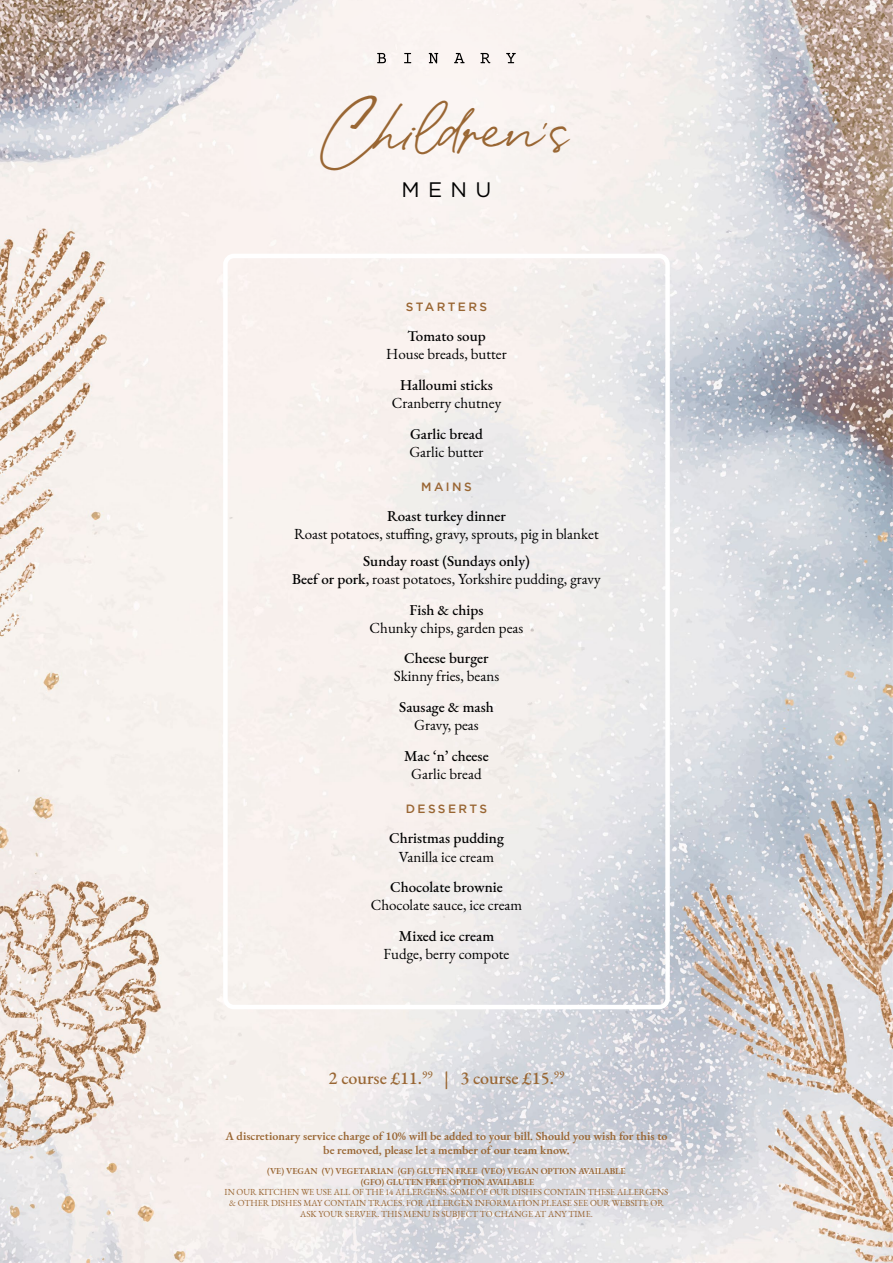
<style>
.page{position:relative;width:893px;height:1263px;background:#fff}
.page>*{position:absolute;margin:0;border:0;box-sizing:border-box;transform-origin:0 0}
.t1{font:36px "Spanish";color:#963}
.t2{font:21px "Gotham";color:#000}
.t3{font:500 18px "EB Garamond";color:#963}
.t4{font:15px/18px "EB Garamond";color:#000;text-align:center}
.t5{font:500 15px "EB Garamond";color:#000}
.t6{font:600 12px/14.4px "EB Garamond";color:#963;text-align:center}
.t7{font:500 12px "Gotham";letter-spacing:.2em;color:#963}
.t8{font:9px/10.8px "EB Garamond";color:#963;text-align:center}
.t9{font:600 9px/10.8px "EB Garamond";color:#963;text-align:center}
.s1{font-weight:500}
</style>
<div class="page">
<img style="left:0;top:0;width:893px;height:1263px">
<div style="left:223px;top:254px;width:447px;height:755px;border:4px solid #fff;border-radius:9px"></div>
<svg style="left:137px;top:0;width:612px;height:389px;fill:#f8f1ee"></svg>
<svg style="left:377px;top:53px;width:9px;height:10px"></svg>
<svg style="left:404px;top:53px;width:7px;height:10px"></svg>
<svg style="left:429px;top:53px;width:9px;height:10px"></svg>
<svg style="left:454px;top:53px;width:11px;height:10px"></svg>
<svg style="left:480px;top:53px;width:10px;height:10px"></svg>
<svg style="left:506px;top:53px;width:10px;height:10px"></svg>
<h1 class="t1" style="left:324px;top:116px;width:247px">Children’s</h1>
<h2 class="t2" style="left:401px;top:178px;width:92px">MENU</h2>
<p class="t7" style="left:406px;top:300px;width:83px">STARTERS</p>
<p class="t5" style="left:407px;top:326px;width:80px">Tomato soup</p>
<p class="t4" style="left:386px;top:345px;width:122px">House breads, butter</p>
<p class="t5" style="left:400px;top:375px;width:94px">Halloumi sticks</p>
<p class="t4" style="left:392px;top:394px;width:111px">Cranberry chutney</p>
<p class="t5" style="left:410px;top:424px;width:74px">Garlic bread</p>
<p class="t4" style="left:409px;top:443px;width:76px">Garlic butter</p>
<p class="t7" style="left:421px;top:480px;width:52px">MAINS</p>
<p class="t5" style="left:387px;top:506px;width:120px">Roast turkey dinner</p>
<p class="t4" style="left:294px;top:525px;width:306px">Roast potatoes, stuffing, gravy, sprouts, pig in blanket</p>
<p class="t4" style="left:292px;top:552px;width:310px"><span class="s1">Sunday roast (Sundays only)<br>Beef or pork,</span> roast potatoes, Yorkshire pudding, gravy</p>
<p class="t5" style="left:410px;top:600px;width:75px">Fish &amp; chips</p>
<p class="t4" style="left:370px;top:619px;width:155px">Chunky chips, garden peas</p>
<p class="t5" style="left:404px;top:648px;width:86px">Cheese burger</p>
<p class="t4" style="left:394px;top:667px;width:107px">Skinny fries, beans</p>
<p class="t5" style="left:399px;top:697px;width:96px">Sausage &amp; mash</p>
<p class="t4" style="left:414px;top:716px;width:66px">Gravy, peas</p>
<p class="t5" style="left:404px;top:746px;width:86px">Mac ‘n’ cheese</p>
<p class="t4" style="left:411px;top:765px;width:72px">Garlic bread</p>
<p class="t7" style="left:406px;top:802px;width:83px">DESSERTS</p>
<p class="t5" style="left:389px;top:828px;width:116px">Christmas pudding</p>
<p class="t4" style="left:399px;top:847px;width:97px">Vanilla ice cream</p>
<p class="t5" style="left:390px;top:877px;width:114px">Chocolate brownie</p>
<p class="t4" style="left:371px;top:896px;width:153px">Chocolate sauce, ice cream</p>
<p class="t5" style="left:399px;top:926px;width:97px">Mixed ice cream</p>
<p class="t4" style="left:384px;top:945px;width:127px">Fudge, berry compote</p>
<p class="t3" style="left:329px;top:1066px;width:237px">2 course £11.<sup>99</sup> | 3 course £15.<sup>99</sup></p>
<p class="t6" style="left:225px;top:1128px;width:444px">A discretionary service charge of 10% will be added to your bill. Should you wish for this to be removed, please let a member of our team know.</p>
<p class="t9" style="left:267px;top:1165px;width:360px">(VE) VEGAN (V) VEGETARIAN (GF) GLUTEN FREE (VEO) VEGAN OPTION AVAILABLE (GFO) GLUTEN FREE OPTION AVAILABLE</p>
<p class="t8" style="left:225px;top:1187px;width:445px">IN OUR KITCHEN WE USE ALL OF THE 14 ALLERGENS. SOME OF OUR DISHES CONTAIN THESE ALLERGENS &amp; OTHER DISHES MAY CONTAIN TRACES. FOR ALLERGEN INFORMATION PLEASE SEE OUR WEBSITE OR<br>ASK YOUR SERVER. THIS MENU IS SUBJECT TO CHANGE AT ANY TIME.</p>
</div>
